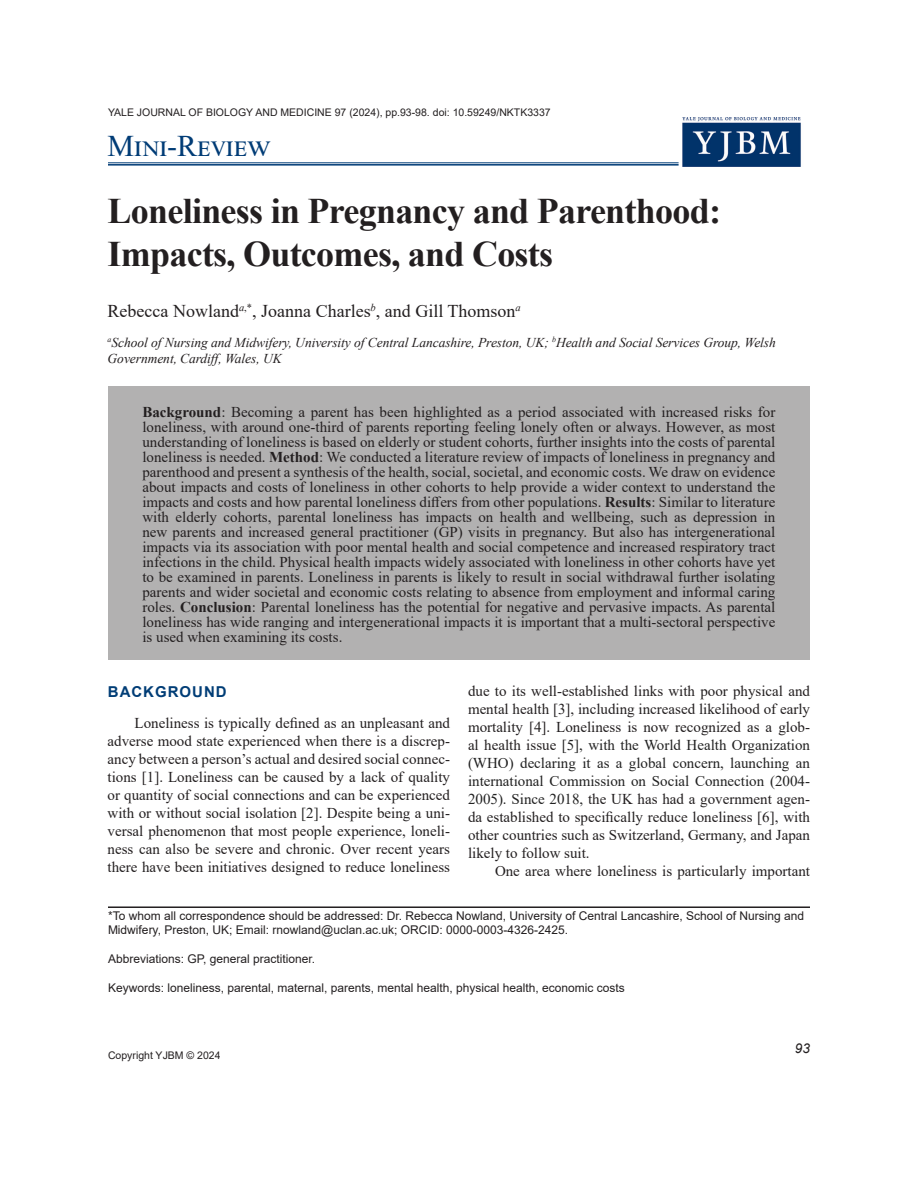
<style>
.page{position:relative;width:918px;height:1188px;background:#fff}
.page>*{position:absolute;margin:0;border:0;box-sizing:border-box;transform-origin:0 0}
.t1{font:700 36px/43.2px "Times New Roman";letter-spacing:-.02em;color:#231f20}
.t2{font:30px "Times New Roman";color:#013c76}
.t3{font:18px "Times New Roman";color:#231f20}
.Body_Text{font:15px/18px "Times New Roman";color:#231f20;text-align:justify}
.HeadingMain{font:700 15px "Arial";letter-spacing:.065em;color:#003d76}
.t4{font:italic 13.5px/16.2px "Times New Roman";letter-spacing:-.005em;color:#231f20}
.t5{font:italic 13.5px "Arial";color:#231f20}
.t6{font:12px/14.4px "Arial";color:#231f20}
.t7{font:10.5px "Arial";color:#231f20}
.s1{font-weight:700}
.s2{color:#222}
</style>
<div class="page">
<img style="left:682px;top:118px;width:119px;height:48px">
<hr style="left:108px;top:163px;width:571px;height:1px;background:#013c76">
<hr style="left:108px;top:164px;width:571px;height:2px;background:#013c76">
<div style="left:108px;top:387px;width:702px;height:273px;background:#b2b1b1"></div>
<hr style="left:108px;top:906px;width:702px;height:2px;background:#231f20">
<p class="t7" style="left:108px;top:105px;width:444px">YALE JOURNAL OF BIOLOGY AND MEDICINE 97 (2024), pp.93-98. doi: 10.59249/NKTK3337</p>
<h2 class="t2" style="left:108px;top:124px;width:165px">Mini-Review</h2>
<h1 class="t1" style="left:108px;top:188px;width:615px">Loneliness in Pregnancy and Parenthood:<br>Impacts, Outcomes, and Costs</h1>
<p class="t3" style="left:108px;top:298px;width:415px">Rebecca Nowland<sup>a</sup><sup>,*</sup>, Joanna Charles<sup>b</sup>, and Gill Thomson<sup>a</sup></p>
<p class="t4" style="left:108px;top:334px;width:670px"><sup>a</sup>School of Nursing and Midwifery, University of Central Lancashire, Preston, UK; <sup>b</sup>Health and Social Services Group, Welsh<br>Government, Cardiff, Wales, UK</p>
<p class="Body_Text" style="left:142px;top:404px;width:635px;line-height:15px"><span class="s1">Background</span>: Becoming a parent has been highlighted as a period associated with increased risks for loneliness, with around one-third of parents reporting feeling lonely often or always. However, as most understanding of loneliness is based on elderly or student cohorts, further insights into the costs of parental loneliness is needed. <span class="s1">Method</span>: We conducted a literature review of impacts of loneliness in pregnancy and parenthood and present a synthesis of the health, social, societal, and economic costs. We draw on evidence about impacts and costs of loneliness in other cohorts to help provide a wider context to understand the impacts and costs and how parental loneliness differs from other populations. <span class="s1">Results</span>: Similar to literature with elderly cohorts, parental loneliness has impacts on health and wellbeing, such as depression in new parents and increased general practitioner (GP) visits in pregnancy. But also has intergenerational impacts via its association with poor mental health and social competence and increased respiratory tract infections in the child. Physical health impacts widely associated with loneliness in other cohorts have yet to be examined in parents. Loneliness in parents is likely to result in social withdrawal further isolating parents and wider societal and economic costs relating to absence from employment and informal caring roles. <span class="s1">Conclusion</span>: Parental loneliness has the potential for negative and pervasive impacts. As parental loneliness has wide ranging and intergenerational impacts it is important that a multi-sectoral perspective is used when examining its costs.</p>
<p class="HeadingMain" style="left:108px;top:681px;width:120px">BACKGROUND</p>
<p class="Body_Text" style="left:108px;top:714px;width:344px;text-indent:27px">Loneliness is typically defined as an unpleasant and adverse mood state experienced when there is a discrep&shy;ancy between a person’s actual and desired social connec&shy;tions [1]. Loneliness can be caused by a lack of quality or quantity of social connections and can be experienced with or without social isolation <span class="s2">[2]</span>. Despite being a uni&shy;versal phenomenon that most people experience, loneli&shy;ness can also be severe and chronic. Over recent years there have been initiatives designed to reduce loneliness</p>
<p class="Body_Text" style="left:468px;top:682px;width:344px">due to its well-established links with poor physical and mental health [3], including increased likelihood of early mortality [4]. Loneliness is now recognized as a glob&shy;al health issue <span class="s2">[5], with the World Health Organization (WHO) declaring it as a global concern, launching an international Commission on Social Connection (2004- 2005). Since 2018,</span> the UK has had a government agen&shy;da established to specifically reduce loneliness [6], with other countries such as Switzerland, Germany, and Japan likely to follow suit.</p>
<p class="Body_Text" style="left:495px;top:862px;width:317px">One area where loneliness is particularly important</p>
<p class="t6" style="left:108px;top:908px;width:698px">*To whom all correspondence should be addressed: Dr. Rebecca Nowland, University of Central Lancashire, School of Nursing and<br>Midwifery, Preston, UK; Email: rnowland@uclan.ac.uk; ORCID: 0000-0003-4326-2425.</p>
<p class="t6" style="left:108px;top:952px;width:209px">Abbreviations: GP, general practitioner.</p>
<p class="t6" style="left:108px;top:980px;width:518px">Keywords: loneliness, parental, maternal, parents, mental health, physical health, economic costs</p>
<p class="t7" style="left:108px;top:1048px;width:114px">Copyright YJBM © 2024</p>
<p class="t5" style="left:795px;top:1040px;width:17px">93</p>
</div>
